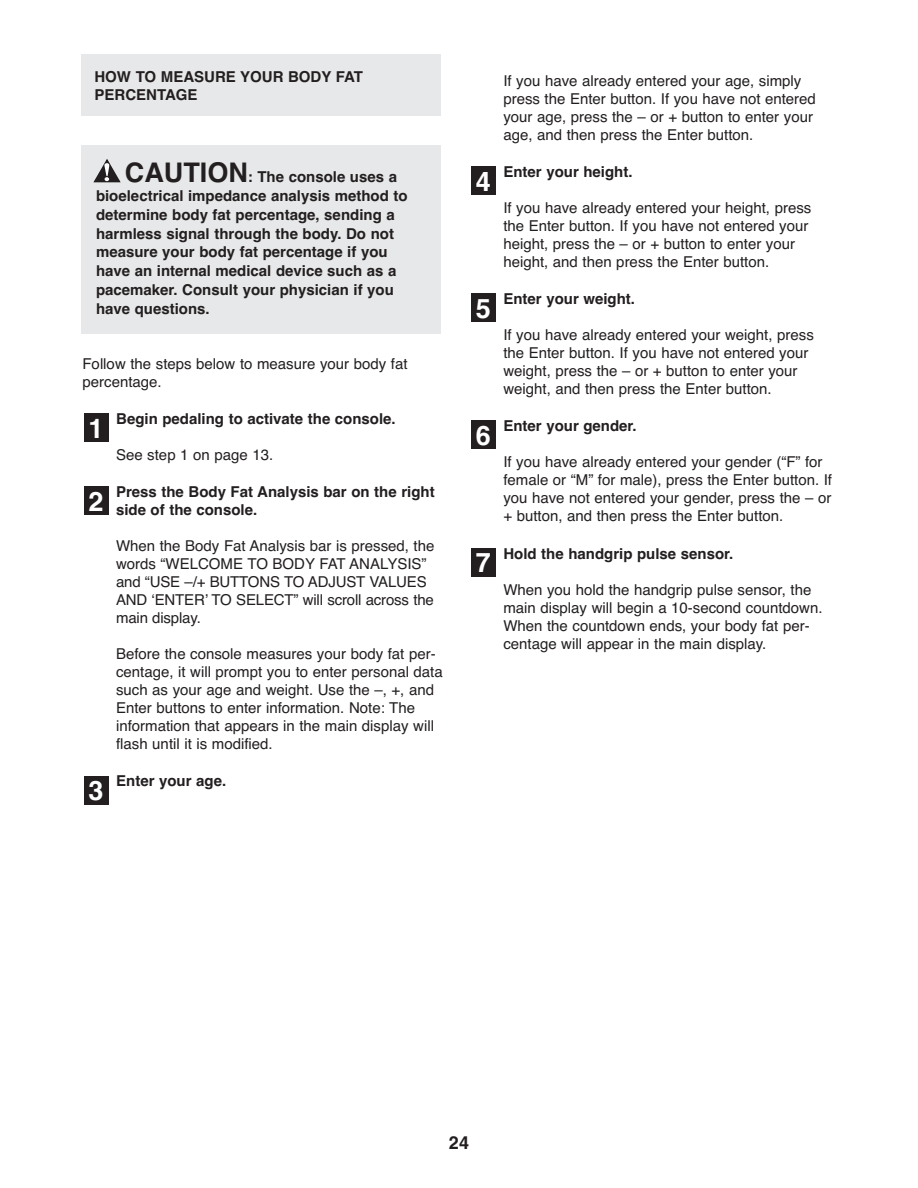
<style>
.page{position:relative;width:918px;height:1188px;background:#fff}
.page>*{position:absolute;margin:0;border:0;box-sizing:border-box;transform-origin:0 0}
.t1{font:700 27px "Helvetica";color:#fff}
.t2{font:700 18px "Helvetica";color:#231f20}
.t3{font:15px/18px "Helvetica";color:#231f20}
.t4{font:700 15px/18.8px "Helvetica";color:#231f20}
.s1{font-size:27px}
</style>
<div class="page">
<div style="left:471px;top:548px;width:24px;height:29px;background:#231f20"></div>
<div style="left:471px;top:421px;width:25px;height:28px;background:#231f20"></div>
<div style="left:471px;top:294px;width:25px;height:28px;background:#231f20"></div>
<div style="left:471px;top:166px;width:25px;height:29px;background:#231f20"></div>
<div style="left:84px;top:776px;width:25px;height:28px;background:#231f20"></div>
<div style="left:84px;top:486px;width:24px;height:29px;background:#231f20"></div>
<div style="left:84px;top:413px;width:25px;height:29px;background:#231f20"></div>
<div style="left:81px;top:54px;width:360px;height:62px;background:#e7e8e9"></div>
<div style="left:81px;top:145px;width:360px;height:189px;background:#e7e8e9"></div>
<svg style="left:93px;top:159px;width:28px;height:24px"></svg>
<p class="t4" style="left:94px;top:68px;width:270px;line-height:18px">HOW TO MEASURE YOUR BODY FAT<br>PERCENTAGE</p>
<p class="t4" style="left:96px;top:168px;width:313px;text-indent:29px"><span class="s1">CAUTION</span>: The console uses a bioelectrical impedance analysis method to determine body fat percentage, sending a harmless signal through the body. Do not measure your body fat percentage if you have an internal medical device such as a pacemaker. Consult your physician if you have questions.</p>
<p class="t3" style="left:82px;top:355px;width:327px">Follow the steps below to measure your body fat percentage.</p>
<p class="t4" style="left:116px;top:409px;width:281px">Begin pedaling to activate the console.</p>
<p class="t3" style="left:116px;top:446px;width:159px">See step 1 on page 13.</p>
<p class="t4" style="left:116px;top:483px;width:320px;line-height:18px">Press the Body Fat Analysis bar on the right side of the console.</p>
<p class="t3" style="left:116px;top:537px;width:320px">When the Body Fat Analysis bar is pressed, the words “WELCOME TO BODY FAT ANALYSIS” and “USE –/+ BUTTONS TO ADJUST VALUES AND ʻENTERʼ TO SELECT” will scroll across the main display.</p>
<p class="t3" style="left:116px;top:645px;width:328px">Before the console measures your body fat per&shy;centage, it will prompt you to enter personal data such as your age and weight. Use the –, +, and Enter buttons to enter information. Note: The information that appears in the main display will flash until it is modified.</p>
<p class="t4" style="left:116px;top:772px;width:112px">Enter your age.</p>
<h1 class="t1" style="left:88px;top:413px;width:17px">1</h1>
<h1 class="t1" style="left:88px;top:486px;width:17px">2</h1>
<h1 class="t1" style="left:88px;top:775px;width:17px">3</h1>
<h1 class="t1" style="left:476px;top:166px;width:17px">4</h1>
<h1 class="t1" style="left:476px;top:293px;width:17px">5</h1>
<h1 class="t1" style="left:476px;top:420px;width:17px">6</h1>
<h1 class="t1" style="left:476px;top:547px;width:17px">7</h1>
<p class="t3" style="left:503px;top:72px;width:314px">If you have already entered your age, simply press the Enter button. If you have not entered your age, press the – or + button to enter your age, and then press the Enter button.</p>
<p class="t4" style="left:503px;top:163px;width:131px">Enter your height.</p>
<p class="t3" style="left:503px;top:199px;width:310px">If you have already entered your height, press the Enter button. If you have not entered your height, press the – or + button to enter your height, and then press the Enter button.</p>
<p class="t4" style="left:503px;top:290px;width:133px">Enter your weight.</p>
<p class="t3" style="left:503px;top:326px;width:312px">If you have already entered your weight, press the Enter button. If you have not entered your weight, press the – or + button to enter your weight, and then press the Enter button.</p>
<p class="t4" style="left:503px;top:417px;width:135px">Enter your gender.</p>
<p class="t3" style="left:503px;top:453px;width:330px">If you have already entered your gender (“F” for female or “M” for male), press the Enter button. If you have not entered your gender, press the – or + button, and then press the Enter button.</p>
<p class="t4" style="left:503px;top:544px;width:231px">Hold the handgrip pulse sensor.</p>
<p class="t3" style="left:503px;top:581px;width:321px">When you hold the handgrip pulse sensor, the main display will begin a 10-second countdown.<br>When the countdown ends, your body fat per&shy;centage will appear in the main display.</p>
<p class="t2" style="left:449px;top:1132px;width:22px">24</p>
</div>
